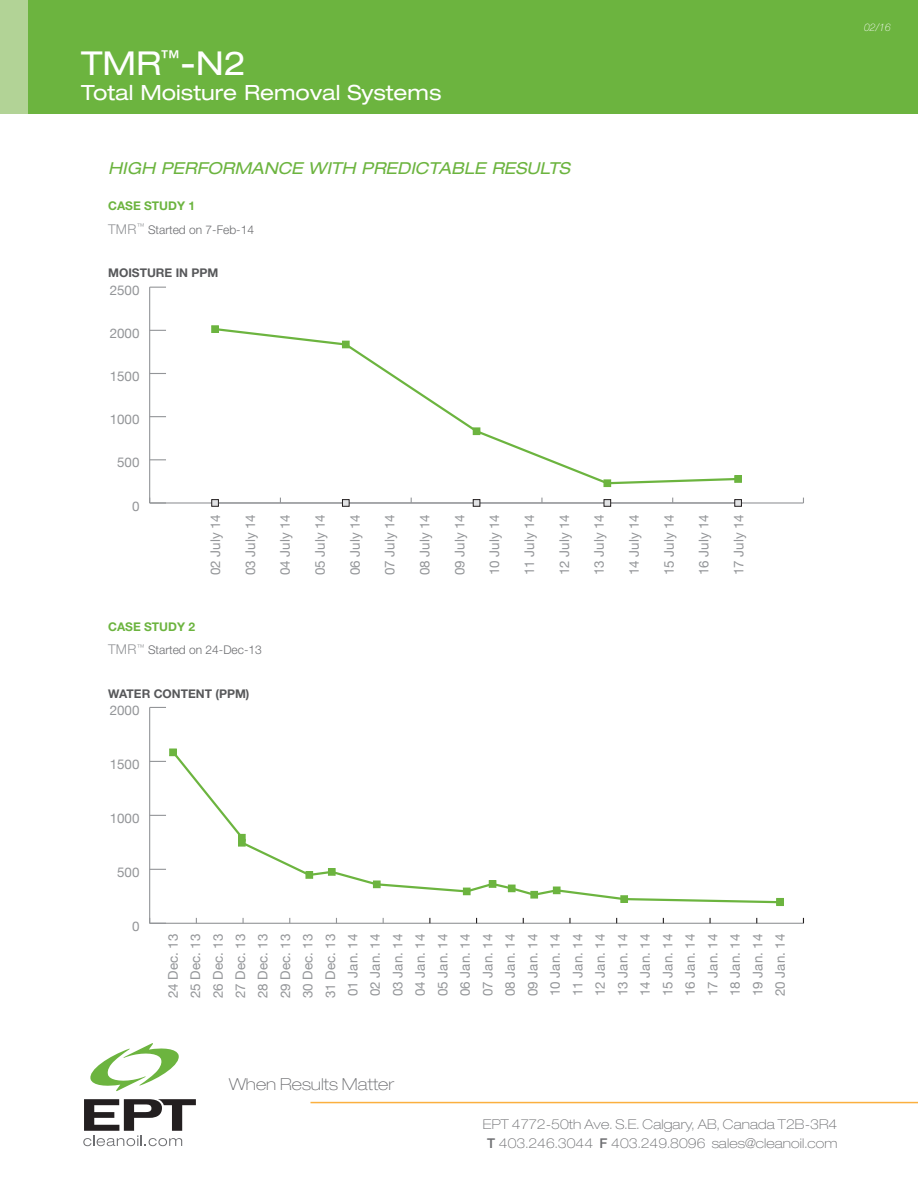
<style>
.page{position:relative;width:918px;height:1188px;background:#fff}
.page>*{position:absolute;margin:0;border:0;box-sizing:border-box;transform-origin:0 0}
.t1{font:expanded 33px "Helvetica Neue LT Std";color:#fff}
.t2{font:expanded 21px "Helvetica Neue LT Std";color:#fff}
.Subhead1-AllCaps{font:italic expanded 16.5px "Helvetica Neue LT Std";color:#6cb43f}
.t3{font:100 expanded 16.5px "Helvetica Neue LT Std";letter-spacing:.005em;color:#6c6d70}
.t4{font:100 expanded 13.5px/19px "Helvetica Neue LT Std";letter-spacing:.005em;color:#6c6d70;text-align:center}
.t5{font:13.35px/22.5px "Helvetica Neue";color:#939598;text-align:justify}
.Table_Body{font:300 12px "Helvetica Neue LT Std";color:#6c6d70}
.Table_subhead{font:700 12px "Helvetica Neue LT Std";color:#57585a}
.Table_Header{font:700 12px "Helvetica Neue LT Std";color:#6cb43f}
.t6{font:italic 100 10.5px "Helvetica Neue LT Std";color:#fff}
.s1{font-size:13.5px;color:#939598}
.s2{font-weight:500;font-stretch:normal}
</style>
<div class="page">
<hr style="left:150px;top:502px;width:653px;height:2px;background:#939598">
<hr style="left:149px;top:287px;width:1px;height:216px;background:#939598">
<svg style="left:149px;top:498px;width:17px;height:6px"></svg>
<svg style="left:150px;top:459px;width:16px;height:1px"></svg>
<svg style="left:150px;top:416px;width:16px;height:1px"></svg>
<svg style="left:150px;top:373px;width:16px;height:1px"></svg>
<svg style="left:150px;top:330px;width:16px;height:1px"></svg>
<svg style="left:150px;top:287px;width:16px;height:1px"></svg>
<svg style="left:213px;top:501px;width:4px;height:4px"></svg>
<div style="left:211px;top:499px;width:8px;height:8px;border:1px solid #231f20"></div>
<div style="left:342px;top:500px;width:7px;height:6px;background:#e1e2e4"></div>
<div style="left:342px;top:499px;width:7px;height:8px;border:1px solid #231f20"></div>
<div style="left:473px;top:500px;width:7px;height:6px;background:#e1e2e4"></div>
<div style="left:473px;top:499px;width:7px;height:8px;border:1px solid #231f20"></div>
<div style="left:604px;top:500px;width:7px;height:6px;background:#e1e2e4"></div>
<div style="left:604px;top:499px;width:7px;height:8px;border:1px solid #231f20"></div>
<svg style="left:736px;top:501px;width:4px;height:4px"></svg>
<div style="left:734px;top:499px;width:8px;height:8px;border:1px solid #231f20"></div>
<div style="left:211px;top:325px;width:8px;height:8px;border:1px solid #6cb43f"></div>
<div style="left:604px;top:480px;width:7px;height:7px;border:1px solid #6cb43f"></div>
<svg style="left:212px;top:326px;width:528px;height:160px"></svg>
<div style="left:734px;top:475px;width:8px;height:8px;border:1px solid #6cb43f"></div>
<hr style="left:150px;top:923px;width:653px;height:1px;background:#939598">
<hr style="left:149px;top:707px;width:1px;height:216px;background:#939598">
<svg style="left:149px;top:918px;width:17px;height:6px"></svg>
<svg style="left:150px;top:707px;width:16px;height:1px"></svg>
<svg style="left:150px;top:749px;width:626px;height:155px"></svg>
<div style="left:170px;top:749px;width:6px;height:7px;background:#6cb43f"></div>
<div style="left:169px;top:749px;width:8px;height:7px;border:1px solid #6cb43f"></div>
<div style="left:239px;top:834px;width:6px;height:7px;background:#6cb43f"></div>
<div style="left:238px;top:834px;width:7px;height:7px;border:1px solid #6cb43f"></div>
<div style="left:239px;top:839px;width:6px;height:7px;background:#6cb43f"></div>
<div style="left:238px;top:839px;width:7px;height:7px;border:1px solid #6cb43f"></div>
<div style="left:306px;top:872px;width:7px;height:6px;background:#6cb43f"></div>
<div style="left:306px;top:871px;width:7px;height:8px;border:1px solid #6cb43f"></div>
<div style="left:328px;top:869px;width:7px;height:6px;background:#6cb43f"></div>
<div style="left:328px;top:868px;width:7px;height:8px;border:1px solid #6cb43f"></div>
<div style="left:373px;top:881px;width:7px;height:7px;background:#6cb43f"></div>
<div style="left:463px;top:888px;width:7px;height:7px;background:#6cb43f"></div>
<div style="left:489px;top:881px;width:7px;height:6px;background:#6cb43f"></div>
<div style="left:489px;top:880px;width:7px;height:8px;border:1px solid #6cb43f"></div>
<div style="left:508px;top:885px;width:7px;height:7px;background:#6cb43f"></div>
<div style="left:531px;top:891px;width:7px;height:7px;background:#6cb43f"></div>
<div style="left:553px;top:887px;width:7px;height:7px;background:#6cb43f"></div>
<div style="left:621px;top:896px;width:7px;height:6px;background:#6cb43f"></div>
<div style="left:621px;top:895px;width:7px;height:8px;border:1px solid #6cb43f"></div>
<div style="left:777px;top:899px;width:7px;height:7px;border:1px solid #6cb43f"></div>
<div style="left:777px;top:898px;width:6px;height:7px;background:#6cb43f"></div>
<div style="left:776px;top:898px;width:8px;height:7px;border:1px solid #6cb43f"></div>
<div style="left:28px;top:0;width:890px;height:114px;background:#6cb43f"></div>
<div style="left:0;top:0;width:28px;height:114px;background:#b2d396"></div>
<hr style="left:310px;top:1102px;width:608px;height:1px;background:#fbb03f">
<svg style="left:90px;top:1043px;width:89px;height:48px"></svg>
<svg style="left:83px;top:1099px;width:113px;height:47px"></svg>
<h1 class="t1" style="left:81px;top:43px;width:167px">TMR<sup>™</sup>-N2</h1>
<h2 class="t2" style="left:81px;top:80px;width:362px">Total Moisture Removal Systems</h2>
<p class="Subhead1-AllCaps" style="left:108px;top:158px;width:463px">HIGH PERFORMANCE WITH PREDICTABLE RESULTS</p>
<p class="Table_Header" style="left:108px;top:199px;width:88px">CASE STUDY 1</p>
<p class="Table_Body" style="left:108px;top:222px;width:147px"><span class="s1">TMR</span><sup>™</sup> Started on 7-Feb-14</p>
<p class="Table_subhead" style="left:108px;top:266px;width:112px">MOISTURE IN PPM</p>
<p class="t5" style="left:110px;top:280px;width:31px">2500</p>
<p class="t5" style="left:110px;top:323px;width:31px">2000</p>
<p class="t5" style="left:110px;top:366px;width:31px">1500</p>
<p class="t5" style="left:110px;top:409px;width:31px">1000</p>
<p class="t5" style="left:117px;top:452px;width:24px">500</p>
<p class="t5" style="left:132px;top:495px;width:9px">0</p>
<p class="t5" style="left:205px;top:575px;width:63px;rotate:-90deg">02 July 14</p>
<p class="t5" style="left:240px;top:575px;width:63px;rotate:-90deg">03 July 14</p>
<p class="t5" style="left:275px;top:575px;width:63px;rotate:-90deg">04 July 14</p>
<p class="t5" style="left:310px;top:575px;width:63px;rotate:-90deg">05 July 14</p>
<p class="t5" style="left:344px;top:575px;width:63px;rotate:-90deg">06 July 14</p>
<p class="t5" style="left:379px;top:575px;width:63px;rotate:-90deg">07 July 14</p>
<p class="t5" style="left:414px;top:575px;width:63px;rotate:-90deg">08 July 14</p>
<p class="t5" style="left:449px;top:575px;width:63px;rotate:-90deg">09 July 14</p>
<p class="t5" style="left:484px;top:575px;width:63px;rotate:-90deg">10 July 14</p>
<p class="t5" style="left:519px;top:575px;width:63px;rotate:-90deg">11 July 14</p>
<p class="t5" style="left:554px;top:575px;width:63px;rotate:-90deg">12 July 14</p>
<p class="t5" style="left:589px;top:575px;width:63px;rotate:-90deg">13 July 14</p>
<p class="t5" style="left:624px;top:575px;width:63px;rotate:-90deg">14 July 14</p>
<p class="t5" style="left:659px;top:575px;width:63px;rotate:-90deg">15 July 14</p>
<p class="t5" style="left:693px;top:575px;width:63px;rotate:-90deg">16 July 14</p>
<p class="t5" style="left:728px;top:575px;width:63px;rotate:-90deg">17 July 14</p>
<p class="Table_Header" style="left:108px;top:619px;width:88px">CASE STUDY 2</p>
<p class="Table_Body" style="left:108px;top:642px;width:155px"><span class="s1">TMR</span><sup>™</sup> Started on 24-Dec-13</p>
<p class="Table_subhead" style="left:108px;top:686px;width:143px">WATER CONTENT (PPM)</p>
<p class="t5" style="left:110px;top:700px;width:31px">2000</p>
<p class="t5" style="left:110px;top:754px;width:31px">1500</p>
<p class="t5" style="left:110px;top:808px;width:31px">1000</p>
<p class="t5" style="left:117px;top:862px;width:24px">500</p>
<p class="t5" style="left:132px;top:916px;width:9px">0</p>
<p class="t5" style="left:162px;top:998px;width:66px;rotate:-90deg">24 Dec. 13<br>25 Dec. 13<br>26 Dec. 13<br>27 Dec. 13<br>28 Dec. 13<br>29 Dec. 13<br>30 Dec. 13<br>31 Dec. 13<br>01 Jan. 14<br>02 Jan. 14<br>03 Jan. 14<br>04 Jan. 14<br>05 Jan. 14<br>06 Jan. 14<br>07 Jan. 14<br>08 Jan. 14<br>09 Jan. 14<br>10 Jan. 14<br>11 Jan. 14<br>12 Jan. 14<br>13 Jan. 14<br>14 Jan. 14<br>15 Jan. 14<br>16 Jan. 14<br>17 Jan. 14<br>18 Jan. 14<br>19 Jan. 14<br>20 Jan. 14</p>
<p class="t6" style="left:864px;top:22px;width:28px">02/16</p>
<p class="t3" style="left:229px;top:1074px;width:167px">When Results Matter</p>
<p class="t4" style="left:483px;top:1115px;width:356px">EPT 4772-50th Ave. S.E. Calgary, AB, Canada T2B-3R4<br><span class="s2">T</span> 403.246.3044 <span class="s2">F</span> 403.249.8096 sales@cleanoil.com</p>
</div>
